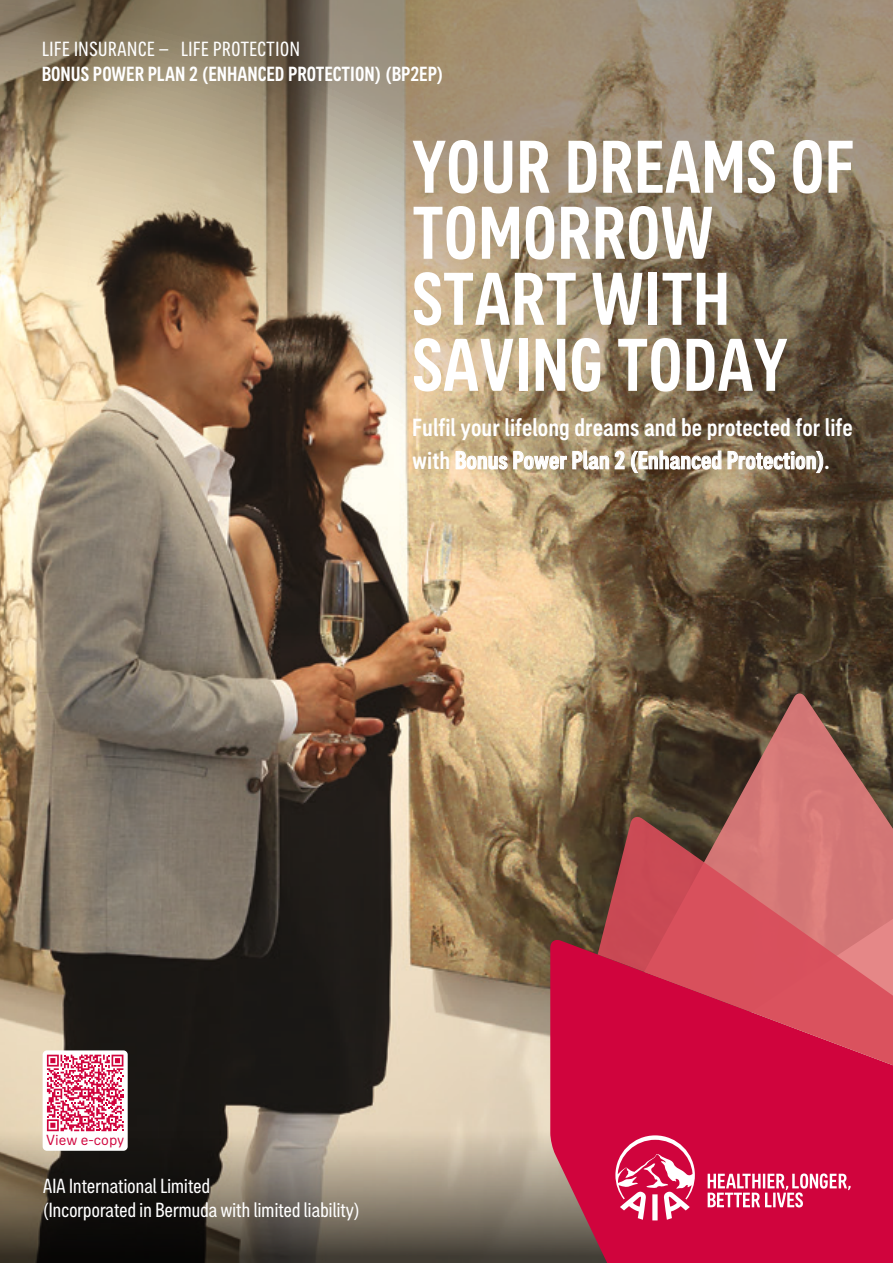
<style>
.page{position:relative;width:893px;height:1263px;background:#fff}
.page>*{position:absolute;margin:0;border:0;box-sizing:border-box;transform-origin:0 0}
.t1{font:500 condensed 76.5px/66px "AIA Everest";color:#fff}
.t2{font:500 condensed 25.5px/33px "AIA Everest";color:#fff}
.t3{font:condensed 21px/24px "AIA Everest";letter-spacing:-.02em;color:#fff}
.t4{font:500 condensed 21px "AIA Everest";color:#fff}
.t5{font:condensed 21px "AIA Everest";color:#fff}
.t6{font:15px "AIA Everest";color:#d0043d}
</style>
<div class="page">
<img style="left:0;top:0;width:893px;height:1263px">
<svg style="left:550px;top:938px;width:343px;height:325px;fill:#d0043d"></svg>
<svg style="left:644px;top:693px;width:249px;height:456px"></svg>
<svg style="left:598px;top:817px;width:295px;height:331px"></svg>
<svg style="left:615px;top:1135px;width:236px;height:85px"></svg>
<svg style="left:455px;top:450px;width:369px;height:24px"></svg>
<div style="left:43px;top:1050px;width:85px;height:101px;background:#fff;border-radius:4px"></div>
<svg style="left:47px;top:1055px;width:76px;height:76px"></svg>
<p class="t5" style="left:42px;top:37px;width:260px">LIFE INSURANCE – LIFE PROTECTION</p>
<p class="t4" style="left:42px;top:61px;width:403px">BONUS POWER PLAN 2 (ENHANCED PROTECTION) (BP2EP)</p>
<h1 class="t1" style="left:412px;top:133px;width:444px">YOUR DREAMS OF<br>TOMORROW<br>START WITH<br>SAVING TODAY</h1>
<p class="t2" style="left:412px;top:410px;width:442px">Fulfil your lifelong dreams and be protected for life with Bonus Power Plan 2 (Enhanced Protection).</p>
<p class="t6" style="left:46px;top:1131px;width:80px">View e-copy</p>
<p class="t3" style="left:43px;top:1173px;width:319px">AIA International Limited<br>(Incorporated in Bermuda with limited liability)</p>
</div>
